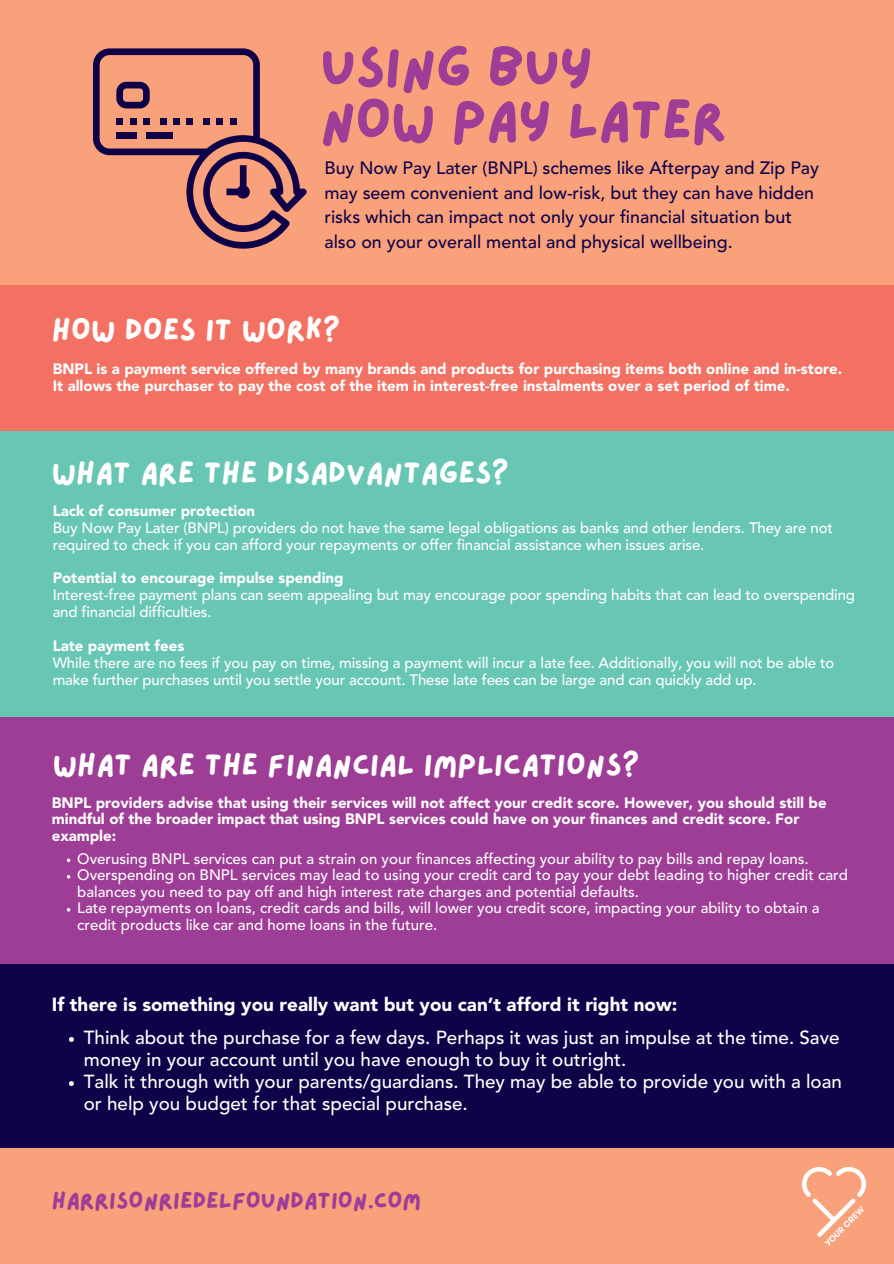
<style>
.page{position:relative;width:894px;height:1264px;background:#fff}
.page>*{position:absolute;margin:0;border:0;box-sizing:border-box;transform-origin:0 0}
.t1{font:56.25px "Lazydog";letter-spacing:-.015em;color:#9e3d96}
.t2{font:30.75px "Lazydog";color:#fff}
.t3{font:23.25px "Lazydog";color:#9e3d96}
.t4{font:500 18.75px/22px "Avenir LT Pro";color:#fff}
.t5{font:900 18.75px "Avenir LT Pro";color:#fff}
.t6{font:500 17.85px/24.8px "Avenir LT Pro";color:#100249}
.t7{font:500 15px/16.8px "Avenir LT Pro";letter-spacing:-.01em;color:#fff}
.t8{font:900 15px/16.5px "Avenir LT Pro";color:#fff}
.s1{font-weight:900}
</style>
<div class="page">
<div style="left:0;top:0;width:893px;height:1263px;background:#f8a17a"></div>
<div style="left:0;top:285px;width:893px;height:216px;background:#f37163"></div>
<div style="left:0;top:431px;width:893px;height:316px;background:#68c6b4"></div>
<div style="left:0;top:716px;width:893px;height:262px;background:#9e3d96"></div>
<div style="left:0;top:964px;width:893px;height:183px;background:#100249"></div>
<svg style="left:93px;top:48px;width:214px;height:201px"></svg>
<div style="left:116px;top:118px;width:7px;height:7px;background:#100249"></div>
<div style="left:130px;top:118px;width:6px;height:7px;background:#100249"></div>
<div style="left:143px;top:118px;width:7px;height:7px;background:#100249"></div>
<div style="left:160px;top:118px;width:6px;height:7px;background:#100249"></div>
<div style="left:173px;top:118px;width:7px;height:7px;background:#100249"></div>
<div style="left:186px;top:118px;width:7px;height:7px;background:#100249"></div>
<div style="left:203px;top:118px;width:7px;height:7px;background:#100249"></div>
<div style="left:216px;top:118px;width:7px;height:7px;background:#100249"></div>
<div style="left:230px;top:118px;width:6px;height:7px;background:#100249"></div>
<div style="left:116px;top:132px;width:20px;height:6px;background:#100249"></div>
<div style="left:146px;top:132px;width:27px;height:6px;background:#100249"></div>
<svg style="left:67px;top:858px;width:3px;height:4px"></svg>
<svg style="left:69px;top:1037px;width:5px;height:4px"></svg>
<svg style="left:69px;top:1081px;width:5px;height:4px"></svg>
<img style="left:802px;top:1167px;width:63px;height:78px">
<p class="t1" style="left:320px;top:40px;width:274px">USING BUY</p>
<h1 class="t1" style="left:320px;top:93px;width:408px">NOW PAY LATER</h1>
<h4 class="t6" style="left:324px;top:157px;width:496px">Buy Now Pay Later (BNPL) schemes like Afterpay and Zip Pay may seem convenient and low-risk, but they can have hidden risks which can impact not only your financial situation but also on your overall mental and physical wellbeing.</h4>
<p class="t2" style="left:52px;top:315px;width:290px">HOW DOES IT WORK?</p>
<h4 class="t8" style="left:53px;top:362px;width:791px">BNPL is a payment service offered by many brands and products for purchasing items both online and in-store.<br>It allows the purchaser to pay the cost of the item in interest-free instalments over a set period of time.</h4>
<h2 class="t2" style="left:52px;top:457px;width:458px">WHAT ARE THE DISADVANTAGES?</h2>
<h6 class="t7" style="left:53px;top:503px;width:781px"><span class="s1">Lack of consumer protection<br></span>Buy Now Pay Later (BNPL) providers do not have the same legal obligations as banks and other lenders. They are not required to check if you can afford your repayments or offer financial assistance when issues arise.</h6>
<h2 class="t7" style="left:53px;top:571px;width:803px"><span class="s1">Potential to encourage impulse spending<br></span>Interest-free payment plans can seem appealing but may encourage poor spending habits that can lead to overspending and financial difficulties.</h2>
<h6 class="t7" style="left:53px;top:638px;width:783px"><span class="s1">Late payment fees<br></span>While there are no fees if you pay on time, missing a payment will incur a late fee. Additionally, you will not be able to make further purchases until you settle your account. These late fees can be large and can quickly add up.</h6>
<p class="t2" style="left:53px;top:750px;width:588px">WHAT ARE THE FINANCIAL IMPLICATIONS?</p>
<h6 class="t8" style="left:52px;top:795px;width:776px">BNPL providers advise that using their services will not affect your credit score. However, you should still be mindful of the broader impact that using BNPL services could have on your finances and credit score. For example:</h6>
<h6 class="t7" style="left:77px;top:851px;width:732px">Overusing BNPL services can put a strain on your finances affecting your ability to pay bills and repay loans.</h6>
<h2 class="t7" style="left:77px;top:868px;width:772px">Overspending on BNPL services may lead to using your credit card to pay your debt leading to higher credit card balances you need to pay off and high interest rate charges and potential defaults.</h2>
<h6 class="t7" style="left:77px;top:901px;width:743px">Late repayments on loans, credit cards and bills, will lower you credit score, impacting your ability to obtain a credit products like car and home loans in the future.</h6>
<p class="t5" style="left:52px;top:996px;width:626px">If there is something you really want but you can’t afford it right now:</p>
<p class="t4" style="left:84px;top:1027px;width:757px">Think about the purchase for a few days. Perhaps it was just an impulse at the time. Save money in your account until you have enough to buy it outright.</p>
<p class="t4" style="left:84px;top:1071px;width:759px">Talk it through with your parents/guardians. They may be able to provide you with a loan or help you budget for that special purchase.</p>
<h3 class="t3" style="left:52px;top:1189px;width:371px">HARRISONRIEDELFOUNDATION.COM</h3>
</div>
